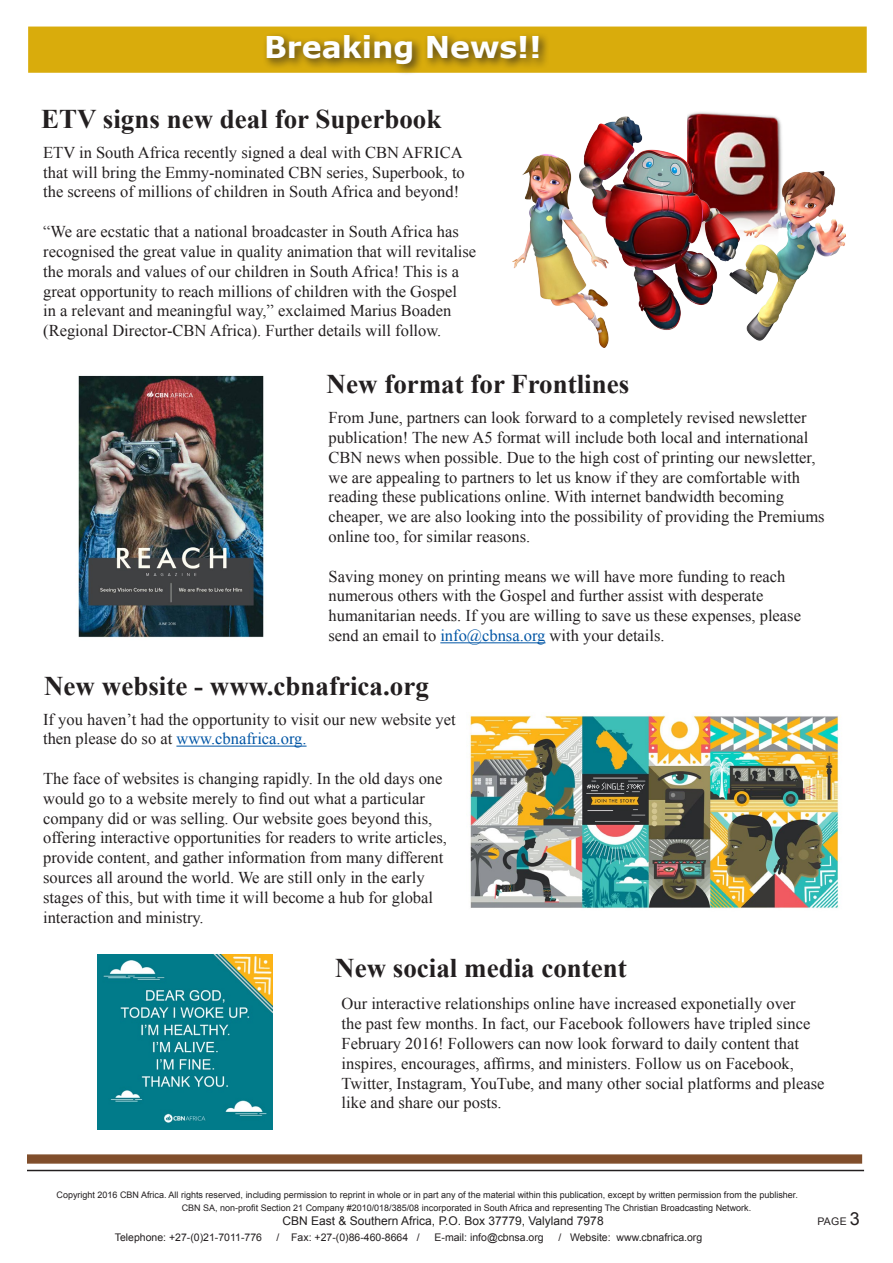
<style>
.page{position:relative;width:893px;height:1263px;background:#fff}
.page>*{position:absolute;margin:0;border:0;box-sizing:border-box;transform-origin:0 0}
.t1{font:700 30px "Verdana";color:#feffff}
.t2{font:700 27px "Times New Roman";color:#231f20}
.t3{font:16.5px/19.8px "Times New Roman";color:#231f20}
.t4{font:12px "Arial";color:#231f20}
.t5{font:10.5px "Arial";color:#231f20}
.t6{font:9px "Arial";color:#231f20}
.s1{color:#0155a5}
.s2{font-size:18px}
</style>
<div class="page">
<hr style="left:27px;top:1170px;width:837px;height:1px;background:#231f20">
<div style="left:28px;top:27px;width:839px;height:46px;background:#d9ac0c;border:2px solid #d9ac0c"></div>
<div style="left:262px;top:31px;width:288px;height:45px;background:#231f20;opacity:.75"></div>
<div style="left:27px;top:1154px;width:835px;height:10px;background:#804e2b;border:2px solid #804e2b"></div>
<img style="left:687px;top:112px;width:79px;height:4px">
<img style="left:78px;top:375px;width:186px;height:263px">
<img style="left:97px;top:954px;width:176px;height:176px">
<img style="left:470px;top:715px;width:369px;height:194px">
<img style="left:512px;top:116px;width:334px;height:231px">
<hr style="left:440px;top:642px;width:105px;height:1px;background:#0155a5">
<hr style="left:176px;top:746px;width:131px;height:1px;background:#0155a5">
<p class="t1" style="left:264px;top:26px;width:279px">Breaking News!!</p>
<p class="t2" style="left:41px;top:100px;width:402px">ETV signs new deal for Superbook</p>
<p class="t3" style="left:43px;top:142px;width:423px">ETV in South Africa recently signed a deal with CBN AFRICA that will bring the Emmy-nominated CBN series, Superbook, to the screens of millions of children in South Africa and beyond!</p>
<p class="t3" style="left:43px;top:221px;width:435px">“We are ecstatic that a national broadcaster in South Africa has recognised the great value in quality animation that will revitalise the morals and values of our children in South Africa! This is a great opportunity to reach millions of children with the Gospel<br>in a relevant and meaningful way,” exclaimed Marius Boaden (Regional Director-CBN Africa). Further details will follow.</p>
<p class="t2" style="left:327px;top:365px;width:304px">New format for Frontlines</p>
<p class="t3" style="left:329px;top:407px;width:498px">From June, partners can look forward to a completely revised newsletter publication! The new A5 format will include both local and international CBN news when possible. Due to the high cost of printing our newsletter, we are appealing to partners to let us know if they are comfortable with reading these publications online. With internet bandwidth becoming cheaper, we are also looking into the possibility of providing the Premiums online too, for similar reasons.</p>
<p class="t3" style="left:329px;top:566px;width:474px">Saving money on printing means we will have more funding to reach numerous others with the Gospel and further assist with desperate humanitarian needs. If you are willing to save us these expenses, please send an email to <span class="s1">info@cbnsa.org</span> with your details.</p>
<p class="t2" style="left:44px;top:666px;width:386px">New website - www.cbnafrica.org</p>
<p class="t3" style="left:43px;top:708px;width:414px">If you haven’t had the opportunity to visit our new website yet then please do so at <span class="s1">www.cbnafrica.org.</span></p>
<p class="t3" style="left:43px;top:768px;width:405px">The face of websites is changing rapidly. In the old days one would go to a website merely to find out what a particular company did or was selling. Our website goes beyond this, offering interactive opportunities for readers to write articles, provide content, and gather information from many different sources all around the world. We are still only in the early stages of this, but with time it will become a hub for global interaction and ministry.</p>
<p class="t2" style="left:335px;top:948px;width:293px">New social media content</p>
<p class="t3" style="left:342px;top:993px;width:484px">Our interactive relationships online have increased exponetially over<br>the past few months. In fact, our Facebook followers have tripled since February 2016! Followers can now look forward to daily content that inspires, encourages, affirms, and ministers. Follow us on Facebook, Twitter, Instagram, YouTube, and many other social platforms and please like and share our posts.</p>
<p class="t6" style="left:57px;top:1189px;width:743px">Copyright 2016 CBN Africa. All rights reserved, including permission to reprint in whole or in part any of the material within this publication, except by written permission from the publisher.</p>
<p class="t6" style="left:182px;top:1201px;width:571px">CBN SA, non-profit Section 21 Company #2010/018/385/08 incorporated in South Africa and representing The Christian Broadcasting Network.</p>
<p class="t4" style="left:283px;top:1212px;width:323px">CBN East &amp; Southern Africa, P.O. Box 37779, Valyland 7978</p>
<p class="t5" style="left:115px;top:1230px;width:149px">Telephone: +27-(0)21-7011-776</p>
<p class="t5" style="left:277px;top:1230px;width:145px">/ Fax: +27-(0)86-460-8664 /</p>
<p class="t5" style="left:434px;top:1230px;width:111px">E-mail: info@cbnsa.org</p>
<p class="t5" style="left:558px;top:1230px;width:145px">/ Website: www.cbnafrica.org</p>
<p class="t5" style="left:817px;top:1214px;width:44px">PAGE <span class="s2">3</span></p>
</div>
